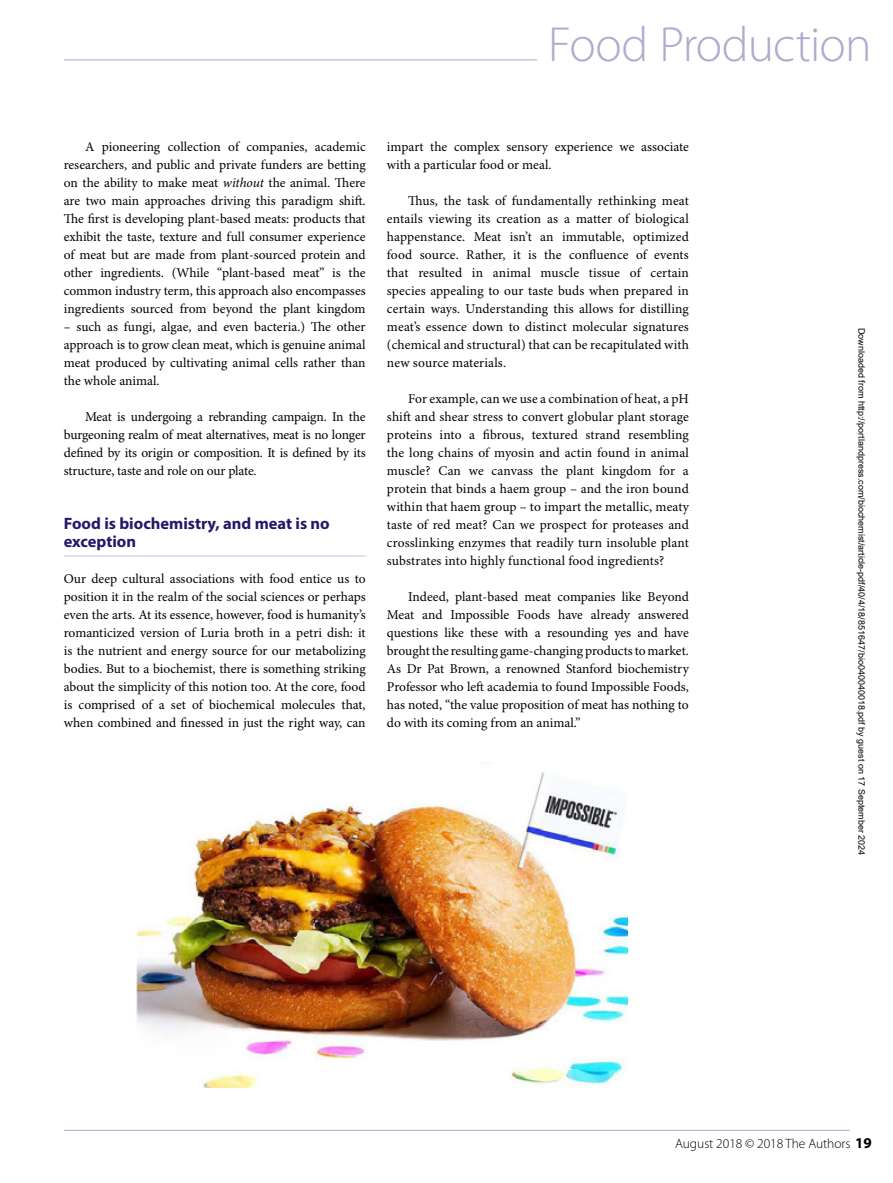
<style>
.page{position:relative;width:893px;height:1183px;background:#fff}
.page>*{position:absolute;margin:0;border:0;box-sizing:border-box;transform-origin:0 0}
.t1{font:300 49.5px "Myriad Pro";letter-spacing:-.015em;color:#b1aacd}
.Feat_Head_1{font:700 16.5px/18px "Myriad Pro";color:#241968}
.t2{font:700 15px "Myriad Pro";color:#000}
.Feat_Body_Text{font:13.5px/18px "Minion Pro";color:#000;text-align:justify}
.Feat_First_Para{font:13.5px/18px "Minion Pro";color:#000;text-align:justify}
.Copyright{font:300 13.5px "Myriad Pro";letter-spacing:-.005em;color:#000}
.t3{font:9px "Arial";color:#000}
.s1{font-style:italic}
</style>
<div class="page">
<hr style="left:64px;top:1129px;width:786px;height:1px;background:#b1aacd">
<hr style="left:64px;top:59px;width:473px;height:1px;background:#b1aacd">
<img style="left:136px;top:762px;width:491px;height:325px">
<hr style="left:64px;top:555px;width:302px;height:1px;background:#c5c8e5">
<h1 class="t1" style="left:548px;top:14px;width:325px">Food Production</h1>
<p class="Feat_First_Para" style="left:64px;top:138px;width:303px;text-indent:21px">A pioneering collection of companies, academic researchers, and public and private funders are betting on the ability to make meat <span class="s1">without</span> the animal. There are two main approaches driving this paradigm shift.<br>The first is developing plant-based meats: products that exhibit the taste, texture and full consumer experience of meat but are made from plant-sourced protein and other ingredients. (While “plant-based meat” is the common industry term, this approach also encompasses ingredients sourced from beyond the plant kingdom</p>
<p class="Feat_First_Para" style="left:64px;top:318px;width:303px">– such as fungi, algae, and even bacteria.) The other approach is to grow clean meat, which is genuine animal meat produced by cultivating animal cells rather than the whole animal.</p>
<p class="Feat_Body_Text" style="left:64px;top:408px;width:303px;text-indent:21px">Meat is undergoing a rebranding campaign. In the burgeoning realm of meat alternatives, meat is no longer defined by its origin or composition. It is defined by its structure, taste and role on our plate.</p>
<p class="Feat_Head_1" style="left:64px;top:513px;width:267px">Food is biochemistry, and meat is no exception</p>
<p class="Feat_Body_Text" style="left:64px;top:570px;width:303px">Our deep cultural associations with food entice us to position it in the realm of the social sciences or perhaps even the arts. At its essence, however, food is humanity’s romanticized version of Luria broth in a petri dish: it is the nutrient and energy source for our metabolizing bodies. But to a biochemist, there is something striking about the simplicity of this notion too. At the core, food is comprised of a set of biochemical molecules that, when combined and finessed in just the right way, can</p>
<p class="Feat_Body_Text" style="left:387px;top:138px;width:303px">impart the complex sensory experience we associate with a particular food or meal.</p>
<p class="Feat_Body_Text" style="left:387px;top:192px;width:303px;text-indent:21px">Thus, the task of fundamentally rethinking meat entails viewing its creation as a matter of biological happenstance. Meat isn’t an immutable, optimized food source. Rather, it is the confluence of events that resulted in animal muscle tissue of certain species appealing to our taste buds when prepared in certain ways. Understanding this allows for distilling meat’s essence down to distinct molecular signatures (chemical and structural) that can be recapitulated with new source materials.</p>
<p class="Feat_Body_Text" style="left:387px;top:390px;width:303px;text-indent:21px">For example, can we use a combination of heat, a pH shift and shear stress to convert globular plant storage proteins into a fibrous, textured strand resembling the long chains of myosin and actin found in animal muscle? Can we canvass the plant kingdom for a protein that binds a haem group – and the iron bound within that haem group – to impart the metallic, meaty taste of red meat? Can we prospect for proteases and crosslinking enzymes that readily turn insoluble plant substrates into highly functional food ingredients?</p>
<p class="Feat_Body_Text" style="left:387px;top:588px;width:303px;text-indent:21px">Indeed, plant-based meat companies like Beyond Meat and Impossible Foods have already answered questions like these with a resounding yes and have brought the resulting game-changing products to market.<br>As Dr Pat Brown, a renowned Stanford biochemistry Professor who left academia to found Impossible Foods, has noted, “the value proposition of meat has nothing to do with its coming from an animal.”</p>
<p class="t3" style="left:865px;top:328px;width:529px;rotate:90deg">Downloaded from http://portlandpress.com/biochemist/article-pdf/40/4/18/851647/bio040040018.pdf by guest on 17 September 2024</p>
<p class="t2" style="left:855px;top:1132px;width:18px">19</p>
<p class="Copyright" style="left:675px;top:1134px;width:177px">August 2018 © 2018 The Authors</p>
</div>
